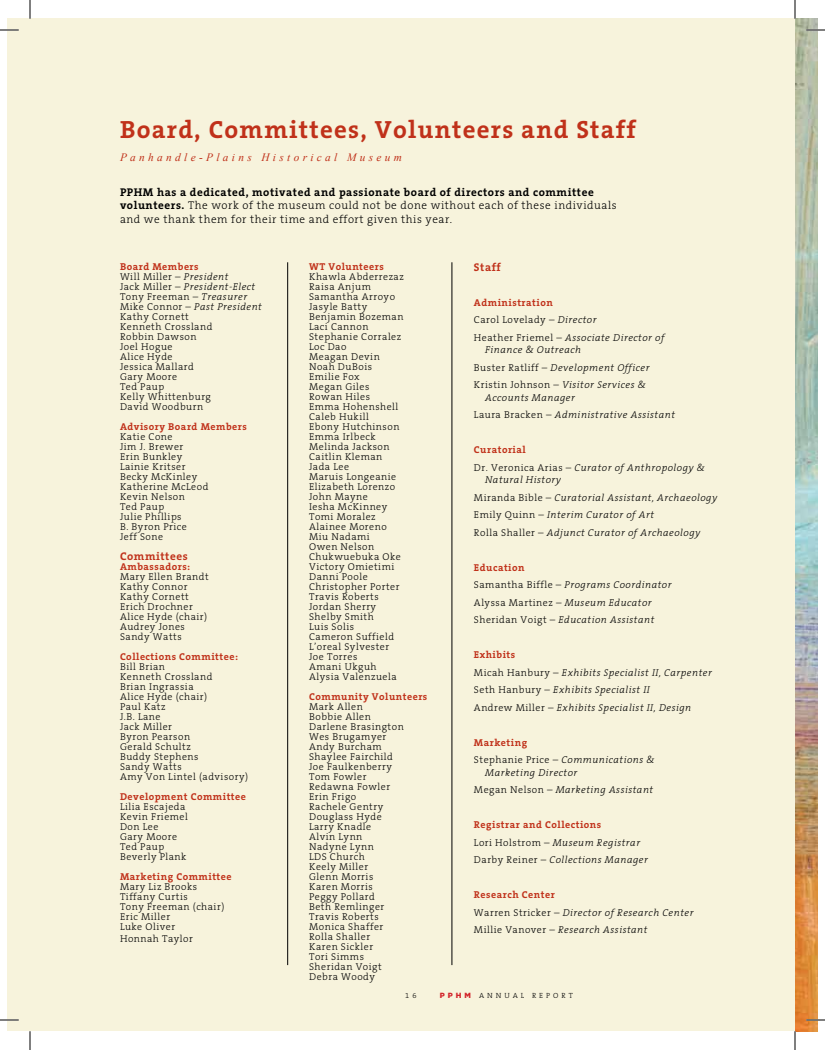
<style>
.page{position:relative;width:825px;height:1050px;background:#fff}
.page>*{position:absolute;margin:0;border:0;box-sizing:border-box;transform-origin:0 0}
.t1{font:700 25px "The Serif B7";letter-spacing:.05em;color:#c0311a}
.t2{font:300 11.25px/13.8px "The Serif B3";letter-spacing:.05em;color:#000}
.t3{font:700 11.25px "The Serif B7";letter-spacing:.05em;color:#000}
.t4{font:italic 11.25px "Times New Roman";letter-spacing:.3em;color:#c0311a}
.t5{font:700 11.25px "The Serif B7";letter-spacing:.05em;color:#c0311a}
.t6{font:300 10px/10px "The Serif B3";letter-spacing:.05em;color:#000}
.t7{font:italic 300 10px/17.5px "The Serif B3";letter-spacing:.05em;color:#000}
.t8{font:700 10px "The Serif B7";letter-spacing:.05em;color:#c0311a}
.t9{font:300 7.5px "The Serif B3";letter-spacing:.4em;color:#000}
.s1{font-family:"The Serif B7";font-weight:700}
.s2{font-style:italic}
.s3{font-style:normal}
.s4{font-family:"Gotham";font-weight:900;color:#d2232a}
</style>
<div class="page">
<img style="left:795px;top:19px;width:23px;height:1012px">
<div style="left:8px;top:19px;width:787px;height:1012px;background:#f7f3dc"></div>
<hr style="left:452px;top:262px;width:1px;height:703px;background:#000">
<hr style="left:287px;top:262px;width:1px;height:703px;background:#000">
<svg style="left:0;top:29px;width:19px;height:2px"></svg>
<svg style="left:806px;top:29px;width:19px;height:2px"></svg>
<svg style="left:0;top:1019px;width:19px;height:2px"></svg>
<svg style="left:806px;top:1019px;width:19px;height:2px"></svg>
<svg style="left:29px;top:0;width:2px;height:19px"></svg>
<svg style="left:29px;top:1031px;width:2px;height:19px"></svg>
<svg style="left:794px;top:0;width:2px;height:19px"></svg>
<svg style="left:794px;top:1031px;width:2px;height:19px"></svg>
<h1 class="t1" style="left:120px;top:116px;width:517px">Board, Committees, Volunteers and Staff</h1>
<p class="t4" style="left:120px;top:149px;width:283px">Panhandle-Plains Historical Museum</p>
<p class="t3" style="left:120px;top:186px;width:475px">PPHM has a dedicated, motivated and passionate board of directors and committee</p>
<p class="t2" style="left:120px;top:199px;width:498px"><span class="s1">volunteers.</span> The work of the museum could not be done without each of these individuals and we thank them for their time and effort given this year.</p>
<p class="t8" style="left:120px;top:261px;width:80px">Board Members</p>
<p class="t6" style="left:120px;top:272px;width:143px">Will Miller – <span class="s2">President<br></span>Jack Miller – <span class="s2">President-Elect<br></span>Tony Freeman – <span class="s2">Treasurer<br></span>Mike Connor – <span class="s2">Past President<br></span>Kathy Cornett<br>Kenneth Crossland<br>Robbin Dawson<br>Joel Hogue<br>Alice Hyde<br>Jessica Mallard<br>Gary Moore<br>Ted Paup<br>Kelly Whittenburg<br>David Woodburn</p>
<p class="t8" style="left:120px;top:421px;width:128px">Advisory Board Members</p>
<p class="t6" style="left:120px;top:432px;width:90px">Katie Cone<br>Jim J. Brewer<br>Erin Bunkley<br>Lainie Kritser<br>Becky McKinley<br>Katherine McLeod<br>Kevin Nelson<br>Ted Paup<br>Julie Phillips<br>B. Byron Price<br>Jeff Sone</p>
<p class="t5" style="left:120px;top:550px;width:69px">Committees</p>
<p class="t8" style="left:120px;top:561px;width:72px">Ambassadors:</p>
<p class="t6" style="left:120px;top:572px;width:90px">Mary Ellen Brandt<br>Kathy Connor<br>Kathy Cornett<br>Erich Drochner<br>Alice Hyde (chair)<br>Audrey Jones<br>Sandy Watts</p>
<p class="t8" style="left:120px;top:651px;width:120px">Collections Committee:</p>
<p class="t6" style="left:120px;top:662px;width:130px">Bill Brian<br>Kenneth Crossland<br>Brian Ingrassia<br>Alice Hyde (chair)<br>Paul Katz<br>J.B. Lane<br>Jack Miller<br>Byron Pearson<br>Gerald Schultz<br>Buddy Stephens<br>Sandy Watts<br>Amy Von Lintel (advisory)</p>
<p class="t8" style="left:120px;top:791px;width:128px">Development Committee</p>
<p class="t6" style="left:120px;top:802px;width:69px">Lilia Escajeda<br>Kevin Friemel<br>Don Lee<br>Gary Moore<br>Ted Paup<br>Beverly Plank</p>
<p class="t8" style="left:120px;top:871px;width:113px">Marketing Committee</p>
<p class="t6" style="left:120px;top:882px;width:106px">Mary Liz Brooks<br>Tiffany Curtis<br>Tony Freeman (chair)<br>Eric Miller<br>Luke Oliver</p>
<p class="t6" style="left:120px;top:934px;width:74px">Honnah Taylor</p>
<p class="t8" style="left:309px;top:261px;width:76px">WT Volunteers</p>
<p class="t6" style="left:309px;top:272px;width:96px">Khawla Abderrezaz<br>Raisa Anjum<br>Samantha Arroyo<br>Jasyle Batty<br>Benjamin Bozeman<br>Laci Cannon<br>Stephanie Corralez<br>Loc Dao<br>Meagan Devin<br>Noah DuBois<br>Emilie Fox<br>Megan Giles<br>Rowan Hiles<br>Emma Hohenshell<br>Caleb Hukill<br>Ebony Hutchinson<br>Emma Irlbeck<br>Melinda Jackson<br>Caitlin Kleman<br>Jada Lee<br>Maruis Longeanie<br>Elizabeth Lorenzo<br>John Mayne<br>Iesha McKinney<br>Tomi Moralez<br>Alainee Moreno<br>Miu Nadami<br>Owen Nelson<br>Chukwuebuka Oke<br>Victory Omietimi<br>Danni Poole<br>Christopher Porter<br>Travis Roberts<br>Jordan Sherry<br>Shelby Smith<br>Luis Solis<br>Cameron Suffield<br>L’oreal Sylvester<br>Joe Torres<br>Amani Ukguh<br>Alysia Valenzuela</p>
<p class="t8" style="left:309px;top:691px;width:120px">Community Volunteers</p>
<p class="t6" style="left:309px;top:702px;width:96px">Mark Allen<br>Bobbie Allen<br>Darlene Brasington<br>Wes Brugamyer<br>Andy Burcham<br>Shaylee Fairchild<br>Joe Faulkenberry<br>Tom Fowler<br>Redawna Fowler<br>Erin Frigo<br>Rachele Gentry<br>Douglass Hyde<br>Larry Knadle<br>Alvin Lynn<br>Nadyne Lynn<br>LDS Church<br>Keely Miller<br>Glenn Morris<br>Karen Morris<br>Peggy Pollard<br>Beth Remlinger<br>Travis Roberts<br>Monica Shaffer<br>Rolla Shaller<br>Karen Sickler<br>Tori Simms<br>Sheridan Voigt<br>Debra Woody</p>
<p class="t5" style="left:474px;top:261px;width:28px">Staff</p>
<p class="t8" style="left:474px;top:297px;width:80px">Administration</p>
<p class="t6" style="left:474px;top:311px;width:192px;line-height:17.5px">Carol Lovelady – <span class="s2">Director<br></span>Heather Friemel – <span class="s2">Associate Director of</span></p>
<p class="t7" style="left:474px;top:341px;width:177px;text-indent:11px">Finance &amp; Outreach<br><span class="s3">Buster Ratliff –</span> Development Officer<br><span class="s3">Kristin Johnson –</span> Visitor Services &amp;</p>
<p class="t7" style="left:474px;top:389px;width:202px;text-indent:11px">Accounts Manager<br><span class="s3">Laura Bracken –</span> Administrative Assistant</p>
<p class="t8" style="left:474px;top:444px;width:53px">Curatorial</p>
<p class="t7" style="left:485px;top:461px;width:221px;line-height:12.5px;text-indent:-11px"><span class="s3">Dr. Veronica Arias –</span> Curator of Anthropology &amp;<br>Natural History</p>
<p class="t7" style="left:474px;top:489px;width:245px"><span class="s3">Miranda Bible –</span> Curatorial Assistant, Archaeology<br><span class="s3">Emily Quinn –</span> Interim Curator of Art<br><span class="s3">Rolla Shaller –</span> Adjunct Curator of Archaeology</p>
<p class="t8" style="left:474px;top:562px;width:52px">Education</p>
<p class="t7" style="left:474px;top:576px;width:199px"><span class="s3">Samantha Biffle –</span> Programs Coordinator<br><span class="s3">Alyssa Martinez –</span> Museum Educator<br><span class="s3">Sheridan Voigt –</span> Education Assistant</p>
<p class="t8" style="left:474px;top:649px;width:43px">Exhibits</p>
<p class="t7" style="left:474px;top:664px;width:239px"><span class="s3">Micah Hanbury –</span> Exhibits Specialist II, Carpenter<br><span class="s3">Seth Hanbury –</span> Exhibits Specialist II<br><span class="s3">Andrew Miller –</span> Exhibits Specialist II, Design</p>
<p class="t8" style="left:474px;top:737px;width:55px">Marketing</p>
<p class="t7" style="left:485px;top:754px;width:171px;line-height:12.5px;text-indent:-11px"><span class="s3">Stephanie Price –</span> Communications &amp;<br>Marketing Director</p>
<p class="t7" style="left:474px;top:781px;width:181px"><span class="s3">Megan Nelson –</span> Marketing Assistant</p>
<p class="t8" style="left:474px;top:819px;width:129px">Registrar and Collections</p>
<p class="t7" style="left:474px;top:834px;width:176px"><span class="s3">Lori Holstrom –</span> Museum Registrar<br><span class="s3">Darby Reiner –</span> Collections Manager</p>
<p class="t8" style="left:474px;top:889px;width:82px">Research Center</p>
<p class="t7" style="left:474px;top:904px;width:221px"><span class="s3">Warren Stricker –</span> Director of Research Center<br><span class="s3">Millie Vanover –</span> Research Assistant</p>
<p class="t9" style="left:405px;top:992px;width:13px">1 6</p>
<p class="t9" style="left:440px;top:992px;width:135px"><span class="s4">PPHM</span> ANNUAL REPORT</p>
</div>
